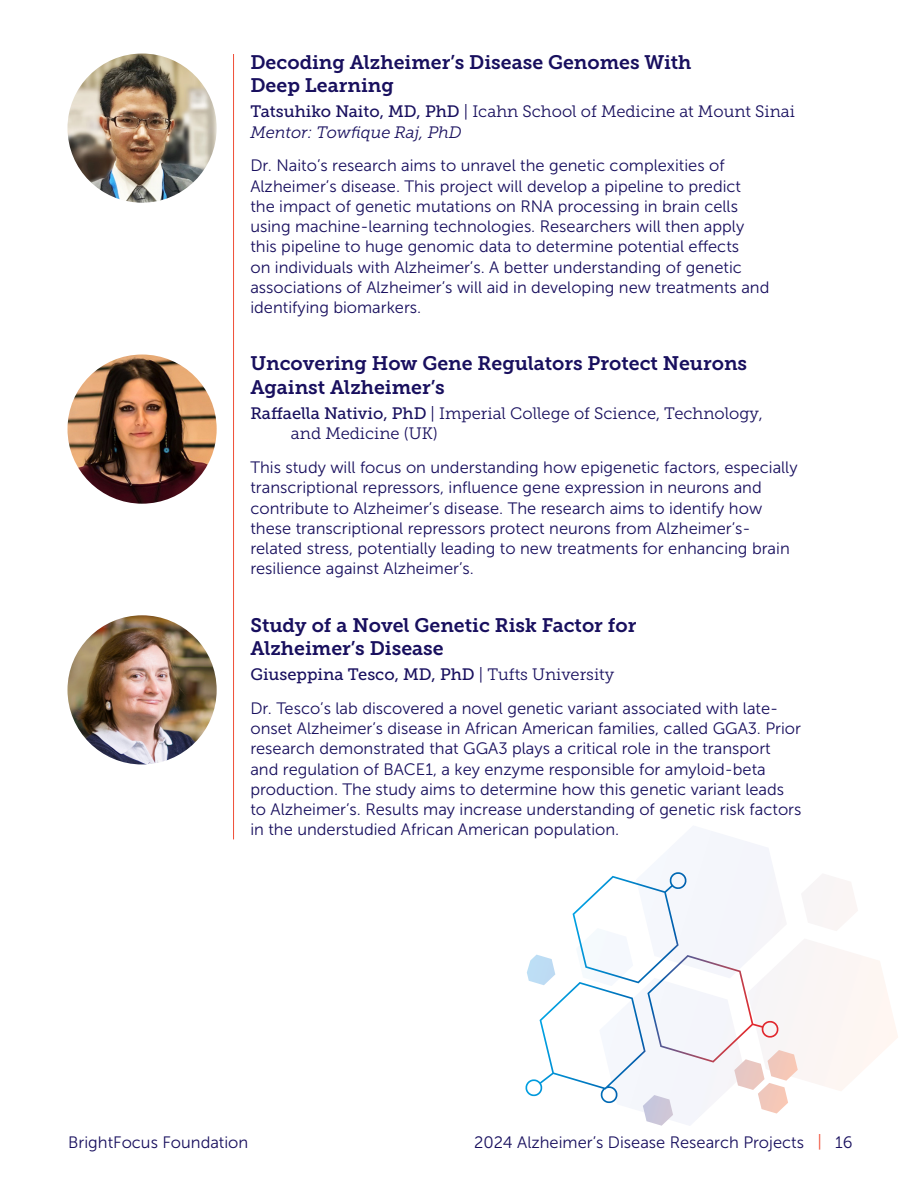
<style>
.page{position:relative;width:918px;height:1188px;background:#fff}
.page>*{position:absolute;margin:0;border:0;box-sizing:border-box;transform-origin:0 0}
._1_-_Project_Title_copy{font:19.5px/23.4px "Museo Slab 700";color:#180f5e}
._1_-_Project_Title{font:19.5px/23.4px "Museo Slab 700";color:#180f5e}
._4_-_Project_Body_copy{font:16.5px/20.2px "Museo Sans 300";color:#180f5e}
._3_-_Project_Body{font:16.5px/20.2px "Museo Sans 300";color:#180f5e}
._2_-_Researcher_Name{font:16.5px/20.5px "Museo Slab 300";color:#180f5e}
._2_-_Researcher_Name_copy{font:16.5px "Museo Slab 300";color:#180f5e}
._2_-_Researcher_Name_copy-2{font:16.5px "Museo Slab 500";color:#180f5e}
._3_-_Mentor_copy{font:italic 16.5px "Museo Slab 300";letter-spacing:-.005em;color:#180f5e}
.s1{font-family:"Museo Slab 500"}
.s2{font-family:"Museo Slab 300"}
.s3{color:#f04e37}
</style>
<div class="page">
<hr style="left:233px;top:54px;width:1px;height:785px;background:#f04e37">
<svg style="left:699px;top:831px;width:199px;height:260px"></svg>
<svg style="left:609px;top:955px;width:189px;height:171px"></svg>
<svg style="left:525px;top:872px;width:254px;height:231px"></svg>
<img style="left:67px;top:54px;width:150px;height:149px;border-radius:75px">
<img style="left:67px;top:355px;width:150px;height:149px;border-radius:75px">
<img style="left:67px;top:615px;width:150px;height:149px;border-radius:75px">
<h3 class="_1_-_Project_Title_copy" style="left:250px;top:50px;width:443px">Decoding Alzheimer’s Disease Genomes With<br>Deep Learning</h3>
<h4 class="_2_-_Researcher_Name_copy" style="left:250px;top:102px;width:546px"><span class="s1">Tatsuhiko Naito, MD, PhD</span> | Icahn School of Medicine at Mount Sinai</h4>
<h5 class="_3_-_Mentor_copy" style="left:250px;top:123px;width:213px">Mentor: Towfique Raj, PhD</h5>
<p class="_4_-_Project_Body_copy" style="left:250px;top:156px;width:521px">Dr. Naito’s research aims to unravel the genetic complexities of Alzheimer’s disease. This project will develop a pipeline to predict the impact of genetic mutations on RNA processing in brain cells using machine-learning technologies. Researchers will then apply this pipeline to huge genomic data to determine potential effects<br>on individuals with Alzheimer’s. A better understanding of genetic associations of Alzheimer’s will aid in developing new treatments and identifying biomarkers.</p>
<h3 class="_1_-_Project_Title" style="left:250px;top:352px;width:498px">Uncovering How Gene Regulators Protect Neurons<br>Against Alzheimer’s</h3>
<h4 class="_2_-_Researcher_Name" style="left:291px;top:403px;width:473px;text-indent:-40px"><span class="s1">Raffaella Nativio, PhD</span> | Imperial College of Science, Technology, and Medicine (UK)</h4>
<p class="_3_-_Project_Body" style="left:250px;top:458px;width:549px">This study will focus on understanding how epigenetic factors, especially transcriptional repressors, influence gene expression in neurons and contribute to Alzheimer’s disease. The research aims to identify how these transcriptional repressors protect neurons from Alzheimer’s&shy;related stress, potentially leading to new treatments for enhancing brain resilience against Alzheimer’s.</p>
<h3 class="_1_-_Project_Title_copy" style="left:250px;top:613px;width:387px">Study of a Novel Genetic Risk Factor for<br>Alzheimer’s Disease</h3>
<h4 class="_2_-_Researcher_Name_copy-2" style="left:250px;top:665px;width:365px">Giuseppina Tesco, MD, PhD <span class="s2">| Tufts University</span></h4>
<p class="_4_-_Project_Body_copy" style="left:250px;top:698px;width:553px">Dr. Tesco’s lab discovered a novel genetic variant associated with late&shy;onset Alzheimer’s disease in African American families, called GGA3. Prior research demonstrated that GGA3 plays a critical role in the transport and regulation of BACE1, a key enzyme responsible for amyloid-beta production. The study aims to determine how this genetic variant leads to Alzheimer’s. Results may increase understanding of genetic risk factors in the understudied African American population.</p>
<p class="_4_-_Project_Body_copy" style="left:68px;top:1132px;width:182px">BrightFocus Foundation</p>
<p class="_4_-_Project_Body_copy" style="left:474px;top:1132px;width:380px">2024 Alzheimer’s Disease Research Projects <span class="s3">|</span> 16</p>
</div>
